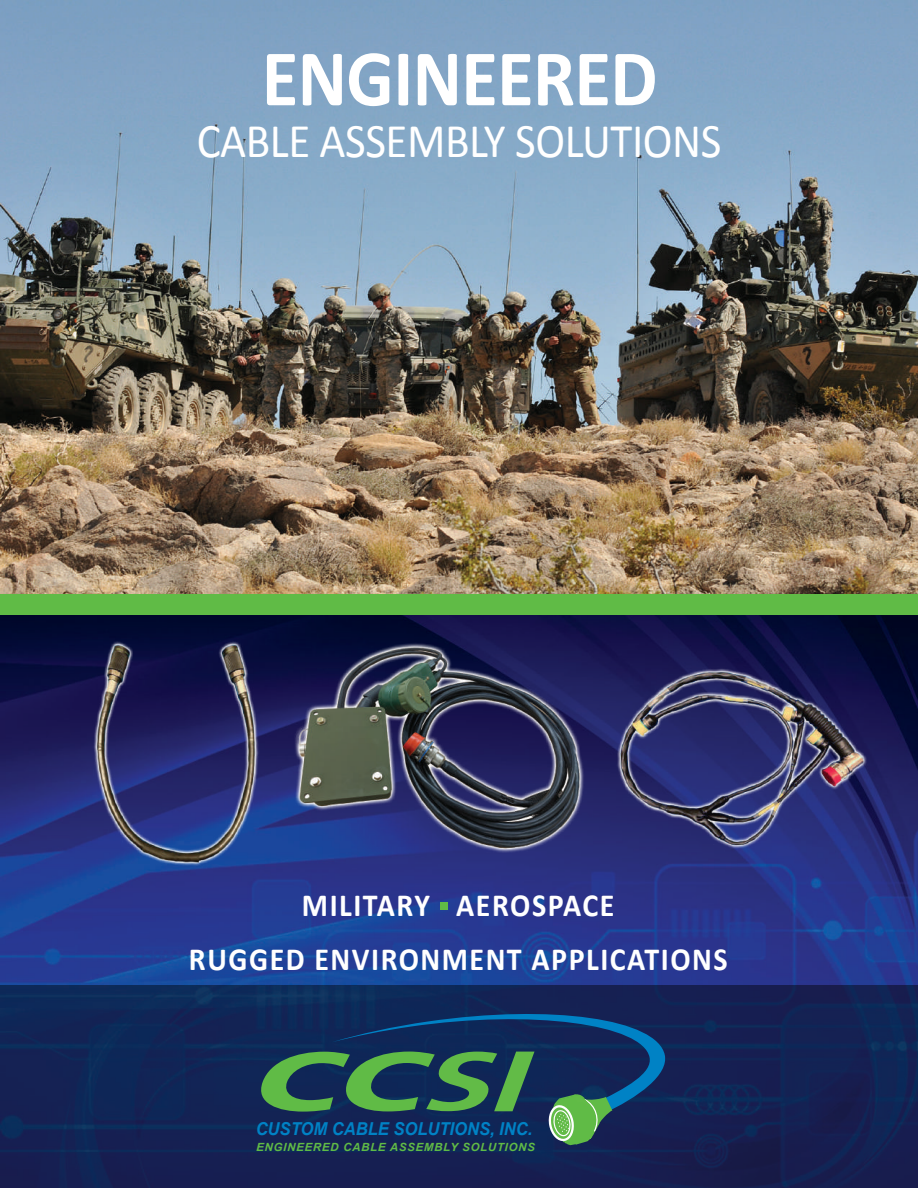
<style>
.page{position:relative;width:918px;height:1188px;background:#fff}
.page>*{position:absolute;margin:0;border:0;box-sizing:border-box;transform-origin:0 0}
.t1{font:700 81px "Calibri";letter-spacing:-.01em;color:#fff;scale:.93 1}
.t2{font:48.6px "Calibri";letter-spacing:-.01em;color:#fff;scale:.93 1}
.t3{font:700 32.4px/53.2px "Calibri";letter-spacing:.05em;color:#fff;text-align:center;scale:.93 1}
.t4{font:italic 700 17.85px "Arial";color:#0082c5;scale:.93 1}
.t5{font:italic 700 11.25px "Arial";letter-spacing:.06em;color:#60bb46}
</style>
<div class="page">
<img style="left:0;top:614px;width:918px;height:372px">
<img style="left:0;top:0;width:918px;height:594px">
<div style="left:0;top:986px;width:918px;height:202px;background:#152153"></div>
<div style="left:440px;top:902px;width:8px;height:8px;background:#60bb46"></div>
<div style="left:0;top:594px;width:918px;height:20px;background:#60bb46"></div>
<img style="left:81px;top:623px;width:196px;height:260px">
<img style="left:278px;top:634px;width:332px;height:223px">
<img style="left:615px;top:667px;width:254px;height:190px">
<svg style="left:255px;top:1004px;width:414px;height:142px"></svg>
<h1 class="t1" style="left:262px;top:45px;width:427px">ENGINEERED</h1>
<h2 class="t2" style="left:197px;top:121px;width:566px">CABLE ASSEMBLY SOLUTIONS</h2>
<p class="t3" style="left:189px;top:882px;width:581px">MILITARY AEROSPACE<br>RUGGED ENVIRONMENT APPLICATIONS</p>
<p class="t4" style="left:256px;top:1119px;width:299px">CUSTOM CABLE SOLUTIONS, INC.</p>
<p class="t5" style="left:256px;top:1141px;width:280px">ENGINEERED CABLE ASSEMBLY SOLUTIONS</p>
</div>
